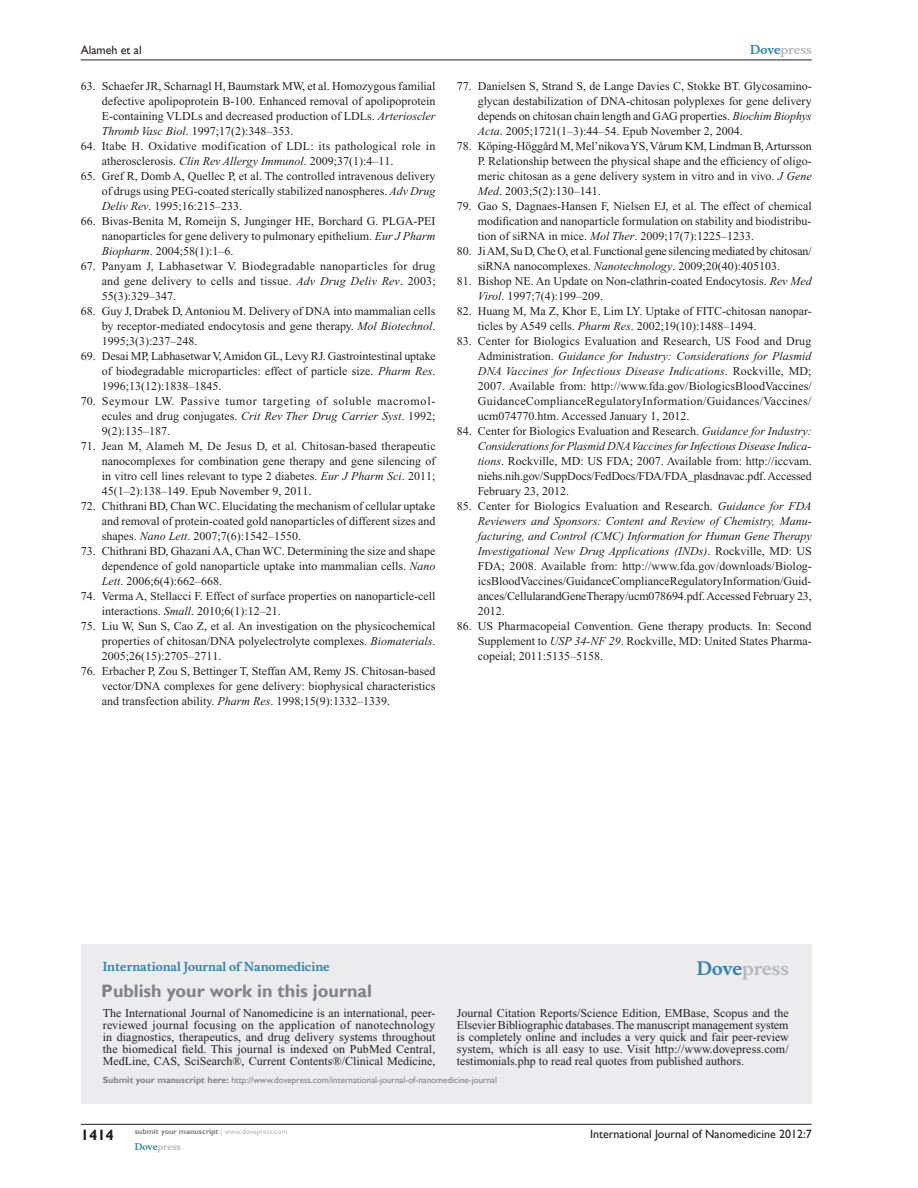
<style>
.page{position:relative;width:918px;height:1188px;background:#fff}
.page>*{position:absolute;margin:0;border:0;box-sizing:border-box;transform-origin:0 0}
.t1{font:700 18px "Gill Sans";color:#808285}
.t2{font:700 18px "Musee";color:#b8b9bc}
.t3{font:700 15px "Gill Sans";color:#231f20}
.t4{font:12px/15px "Times New Roman";color:#231f20;text-align:justify}
.t5{font:12px/15px "Times New Roman";letter-spacing:.02em;color:#231f20}
.t6{font:12px "Gill Sans";color:#231f20}
.t7{font:700 12px "Musee";color:#3485ae}
.t8{font:700 12px "Musee";color:#b8b9bc}
.t9{font:9px "Gill Sans";color:#808285}
.t10{font:700 9px "Musee";color:#b8b9bc}
.t11{font:700 7.5px "Gill Sans";color:#808285}
.s1{font-style:italic}
.s2{color:#3485ae}
.s3{font-weight:700}
.s4{font-weight:400;color:#b8b9bc}
</style>
<div class="page">
<div style="left:81px;top:944px;width:731px;height:159px;background:#ececee"></div>
<hr style="left:81px;top:1124px;width:731px;height:1px;background:#231f20">
<hr style="left:81px;top:60px;width:731px;height:1px;background:#231f20">
<p class="t6" style="left:81px;top:43px;width:62px">Alameh et al</p>
<p class="t4" style="left:102px;top:79px;width:335px;text-indent:-21px">63. Schaefer JR, Scharnagl H, Baumstark MW, et al. Homozygous familial defective apolipoprotein B-100. Enhanced removal of apolipoprotein E-containing VLDLs and decreased production of LDLs. <span class="s1">Arterioscler Thromb Vasc Biol</span>. 1997;17(2):348–353.</p>
<p class="t5" style="left:102px;top:139px;width:335px;text-indent:-21px">64. Itabe H. Oxidative modification of LDL: its pathological role in atherosclerosis. <span class="s1">Clin Rev Allergy Immunol</span>. 2009;37(1):4–11.</p>
<p class="t4" style="left:102px;top:169px;width:335px;text-indent:-21px">65. Gref R, Domb A, Quellec P, et al. The controlled intravenous delivery of drugs using PEG-coated sterically stabilized nanospheres. <span class="s1">Adv Drug Deliv Rev</span>. 1995;16:215–233.</p>
<p class="t4" style="left:102px;top:214px;width:335px;text-indent:-21px">66. Bivas-Benita M, Romeijn S, Junginger HE, Borchard G. PLGA-PEI nanoparticles for gene delivery to pulmonary epithelium. <span class="s1">Eur J Pharm Biopharm</span>. 2004;58(1):1–6.</p>
<p class="t4" style="left:102px;top:259px;width:335px;text-indent:-21px">67. Panyam J, Labhasetwar V. Biodegradable nanoparticles for drug and gene delivery to cells and tissue. <span class="s1">Adv Drug Deliv Rev</span>. 2003; 55(3):329–347.</p>
<p class="t4" style="left:102px;top:304px;width:335px;text-indent:-21px">68. Guy J, Drabek D, Antoniou M. Delivery of DNA into mammalian cells by receptor-mediated endocytosis and gene therapy. <span class="s1">Mol Biotechnol</span>.<br>1995;3(3):237–248.</p>
<p class="t4" style="left:102px;top:349px;width:336px;text-indent:-21px">69. Desai MP, Labhasetwar V, Amidon GL, Levy RJ. Gastrointestinal uptake of biodegradable microparticles: effect of particle size. <span class="s1">Pharm Res</span>.<br>1996;13(12):1838–1845.</p>
<p class="t4" style="left:102px;top:394px;width:335px;text-indent:-21px">70. Seymour LW. Passive tumor targeting of soluble macromol&shy;ecules and drug conjugates. <span class="s1">Crit Rev Ther Drug Carrier Syst</span>. 1992; 9(2):135–187.</p>
<p class="t4" style="left:102px;top:439px;width:335px;text-indent:-21px">71. Jean M, Alameh M, De Jesus D, et al. Chitosan-based therapeutic nanocomplexes for combination gene therapy and gene silencing of in vitro cell lines relevant to type 2 diabetes. <span class="s1">Eur J Pharm Sci</span>. 2011; 45(1–2):138–149. Epub November 9, 2011.</p>
<p class="t4" style="left:102px;top:499px;width:335px;text-indent:-21px">72. Chithrani BD, Chan WC. Elucidating the mechanism of cellular uptake and removal of protein-coated gold nanoparticles of different sizes and shapes. <span class="s1">Nano Lett</span>. 2007;7(6):1542–1550.</p>
<p class="t4" style="left:102px;top:544px;width:335px;text-indent:-21px">73. Chithrani BD, Ghazani AA, Chan WC. Determining the size and shape dependence of gold nanoparticle uptake into mammalian cells. <span class="s1">Nano Lett</span>. 2006;6(4):662–668.</p>
<p class="t4" style="left:102px;top:589px;width:335px;text-indent:-21px">74. Verma A, Stellacci F. Effect of surface properties on nanoparticle-cell interactions. <span class="s1">Small</span>. 2010;6(1):12–21.</p>
<p class="t4" style="left:102px;top:619px;width:335px;text-indent:-21px">75. Liu W, Sun S, Cao Z, et al. An investigation on the physicochemical properties of chitosan/DNA polyelectrolyte complexes. <span class="s1">Biomaterials</span>.<br>2005;26(15):2705–2711.</p>
<p class="t4" style="left:102px;top:664px;width:335px;text-indent:-21px">76. Erbacher P, Zou S, Bettinger T, Steffan AM, Remy JS. Chitosan-based vector/DNA complexes for gene delivery: biophysical characteristics and transfection ability. <span class="s1">Pharm Res</span>. 1998;15(9):1332–1339.</p>
<p class="t8" style="left:750px;top:43px;width:63px"><span class="s2">Dove</span>press</p>
<p class="t4" style="left:478px;top:79px;width:335px;text-indent:-21px">77. Danielsen S, Strand S, de Lange Davies C, Stokke BT. Glycosamino&shy;glycan destabilization of DNA-chitosan polyplexes for gene delivery depends on chitosan chain length and GAG properties. <span class="s1">Biochim Biophys Acta</span>. 2005;1721(1–3):44–54. Epub November 2, 2004.</p>
<p class="t4" style="left:478px;top:139px;width:335px;text-indent:-21px">78. Köping-Höggård M, Mel’nikova YS, Vårum KM, Lindman B, Artursson P. Relationship between the physical shape and the efficiency of oligo&shy;meric chitosan as a gene delivery system in vitro and in vivo. <span class="s1">J Gene Med</span>. 2003;5(2):130–141.</p>
<p class="t4" style="left:478px;top:199px;width:335px;text-indent:-21px">79. Gao S, Dagnaes-Hansen F, Nielsen EJ, et al. The effect of chemical modification and nanoparticle formulation on stability and biodistribu&shy;tion of siRNA in mice. <span class="s1">Mol Ther</span>. 2009;17(7):1225–1233.</p>
<p class="t4" style="left:478px;top:244px;width:335px;text-indent:-21px">80. Ji AM, Su D, Che O, et al. Functional gene silencing mediated by chitosan/ siRNA nanocomplexes. <span class="s1">Nanotechnology</span>. 2009;20(40):405103.</p>
<p class="t4" style="left:478px;top:274px;width:335px;text-indent:-21px">81. Bishop NE. An Update on Non-clathrin-coated Endocytosis. <span class="s1">Rev Med<br>Virol</span>. 1997;7(4):199–209.</p>
<p class="t4" style="left:478px;top:304px;width:335px;text-indent:-21px">82. Huang M, Ma Z, Khor E, Lim LY. Uptake of FITC-chitosan nanopar&shy;ticles by A549 cells. <span class="s1">Pharm Res</span>. 2002;19(10):1488–1494.</p>
<p class="t4" style="left:478px;top:334px;width:335px;text-indent:-21px">83. Center for Biologics Evaluation and Research, US Food and Drug Administration. <span class="s1">Guidance for Industry: Considerations for Plasmid DNA Vaccines for Infectious Disease Indications</span>. Rockville, MD; 2007. Available from: http://www.fda.gov/BiologicsBloodVaccines/ GuidanceComplianceRegulatoryInformation/Guidances/Vaccines/ ucm074770.htm. Accessed January 1, 2012.</p>
<p class="t4" style="left:478px;top:424px;width:335px;text-indent:-21px">84. Center for Biologics Evaluation and Research. <span class="s1">Guidance for Industry:<br>Considerations for Plasmid DNA Vaccines for Infectious Disease Indica&shy;tions</span>. Rockville, MD: US FDA; 2007. Available from: http://iccvam. niehs.nih.gov/SuppDocs/FedDocs/FDA/FDA_plasdnavac.pdf. Accessed February 23, 2012.</p>
<p class="t4" style="left:478px;top:499px;width:336px;text-indent:-21px">85. Center for Biologics Evaluation and Research. <span class="s1">Guidance for FDA Reviewers and Sponsors: Content and Review of Chemistry, Manu&shy;facturing, and Control (CMC) Information for Human Gene Therapy Investigational New Drug Applications (INDs)</span>. Rockville, MD: US FDA; 2008. Available from: http://www.fda.gov/downloads/Biolog&shy;icsBloodVaccines/GuidanceComplianceRegulatoryInformation/Guid&shy;ances/CellularandGeneTherapy/ucm078694.pdf. Accessed February 23, 2012.</p>
<p class="t4" style="left:478px;top:619px;width:335px;text-indent:-21px">86. US Pharmacopeial Convention. Gene therapy products. In: Second Supplement to <span class="s1">USP 34-NF 29</span>. Rockville, MD: United States Pharma&shy;copeial; 2011:5135–5158.</p>
<p class="t7" style="left:103px;top:959px;width:228px">International Journal of Nanomedicine</p>
<h1 class="t1" style="left:101px;top:980px;width:272px">Publish your work in this journal</h1>
<h1 class="t2" style="left:697px;top:958px;width:94px"><span class="s2">Dove</span>press</h1>
<p class="t4" style="left:103px;top:1007px;width:334px;line-height:12px">The International Journal of Nanomedicine is an international, peer&shy;reviewed journal focusing on the application of nanotechnology in diagnostics, therapeutics, and drug delivery systems throughout the biomedical field. This journal is indexed on PubMed Central, MedLine, CAS, SciSearch®, Current Contents®/Clinical Medicine,</p>
<p class="t4" style="left:457px;top:1007px;width:333px;line-height:12px">Journal Citation Reports/Science Edition, EMBase, Scopus and the Elsevier Bibliographic databases. The manuscript management system is completely online and includes a very quick and fair peer-review system, which is all easy to use. Visit http://www.dovepress.com/ testimonials.php to read real quotes from published authors.</p>
<p class="t9" style="left:103px;top:1075px;width:396px"><span class="s3">Submit your manuscript here:</span> http://www.dovepress.com/international-journal-of-nanomedicine-journal</p>
<p class="t3" style="left:81px;top:1126px;width:35px">1414</p>
<p class="t11" style="left:135px;top:1127px;width:154px">submit your manuscript <span class="s4">| www.dovepress.com</span></p>
<p class="t10" style="left:135px;top:1141px;width:48px"><span class="s2">Dove</span>press</p>
<p class="t6" style="left:590px;top:1127px;width:223px">International Journal of Nanomedicine 2012:7</p>
</div>
